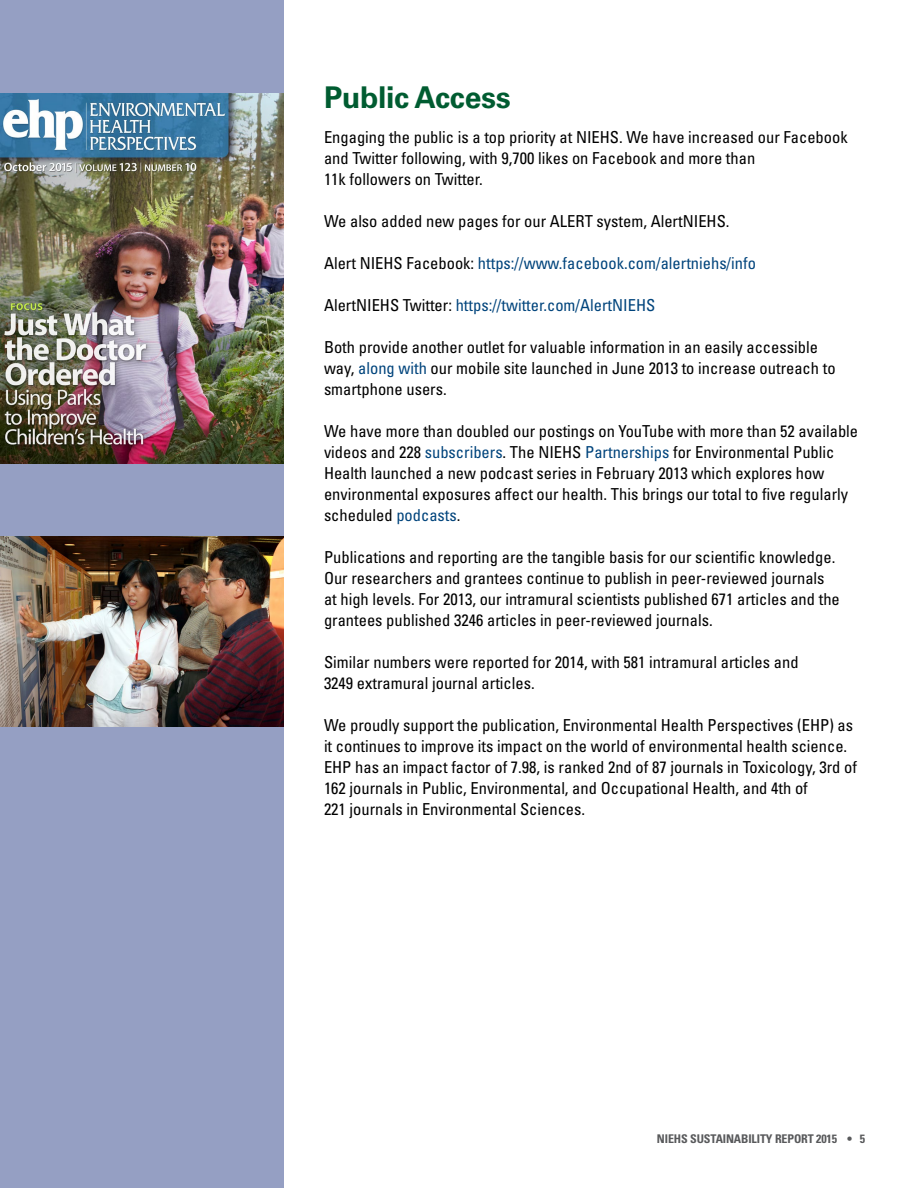
<style>
.page{position:relative;width:918px;height:1188px;background:#fff}
.page>*{position:absolute;margin:0;border:0;box-sizing:border-box;transform-origin:0 0}
.t1{font:700 30px "Univers LT Std";letter-spacing:-.01em;color:#005c31}
.t2{font:condensed 16.5px/21px "Univers LT Std";color:#000}
.t3{font:condensed 16.5px "Univers LT Std";color:#00447c}
.t4{font:700 condensed 12px "Univers LT Std";letter-spacing:-.01em;color:#58595b}
.s1{color:#000}
.s2{color:#00447c}
</style>
<div class="page">
<div style="left:0;top:0;width:284px;height:1188px;background:#959fc3"></div>
<img style="left:0;top:94px;width:283px;height:369px">
<img style="left:0;top:537px;width:283px;height:190px">
<h1 class="t1" style="left:324px;top:80px;width:188px">Public Access</h1>
<p class="t2" style="left:324px;top:126px;width:525px">Engaging the public is a top priority at NIEHS. We have increased our Facebook and Twitter following, with 9,700 likes on Facebook and more than</p>
<p class="t2" style="left:324px;top:168px;width:160px">11k followers on Twitter.</p>
<p class="t2" style="left:324px;top:210px;width:407px">We also added new pages for our ALERT system, AlertNIEHS.</p>
<p class="t3" style="left:324px;top:252px;width:434px"><span class="s1">Alert NIEHS Facebook:</span> https://www.facebook.com/alertniehs/info</p>
<p class="t3" style="left:324px;top:294px;width:333px"><span class="s1">AlertNIEHS Twitter:</span> https://twitter.com/AlertNIEHS</p>
<p class="t2" style="left:324px;top:336px;width:513px">Both provide another outlet for valuable information in an easily accessible way, <span class="s2">along with</span> our mobile site launched in June 2013 to increase outreach to smartphone users.</p>
<p class="t2" style="left:324px;top:420px;width:536px">We have more than doubled our postings on YouTube with more than 52 available videos and 228 <span class="s2">subscribers</span>. The NIEHS <span class="s2">Partnerships</span> for Environmental Public Health launched a new podcast series in February 2013 which explores how environmental exposures affect our health. This brings our total to five regularly scheduled <span class="s2">podcasts</span>.</p>
<p class="t2" style="left:324px;top:546px;width:513px">Publications and reporting are the tangible basis for our scientific knowledge.</p>
<p class="t2" style="left:324px;top:567px;width:517px">Our researchers and grantees continue to publish in peer-reviewed journals at high levels. For 2013, our intramural scientists published 671 articles and the grantees published 3246 articles in peer-reviewed journals.</p>
<p class="t2" style="left:324px;top:651px;width:476px">Similar numbers were reported for 2014, with 581 intramural articles and</p>
<p class="t2" style="left:324px;top:672px;width:212px">3249 extramural journal articles.</p>
<p class="t2" style="left:324px;top:714px;width:531px">We proudly support the publication, Environmental Health Perspectives (EHP) as it continues to improve its impact on the world of environmental health science.</p>
<p class="t2" style="left:324px;top:756px;width:535px">EHP has an impact factor of 7.98, is ranked 2nd of 87 journals in Toxicology, 3rd of<br>162 journals in Public, Environmental, and Occupational Health, and 4th of</p>
<p class="t2" style="left:324px;top:798px;width:263px">221 journals in Environmental Sciences.</p>
<p class="t4" style="left:657px;top:1131px;width:210px">NIEHS SUSTAINABILITY REPORT 2015 • 5</p>
</div>
